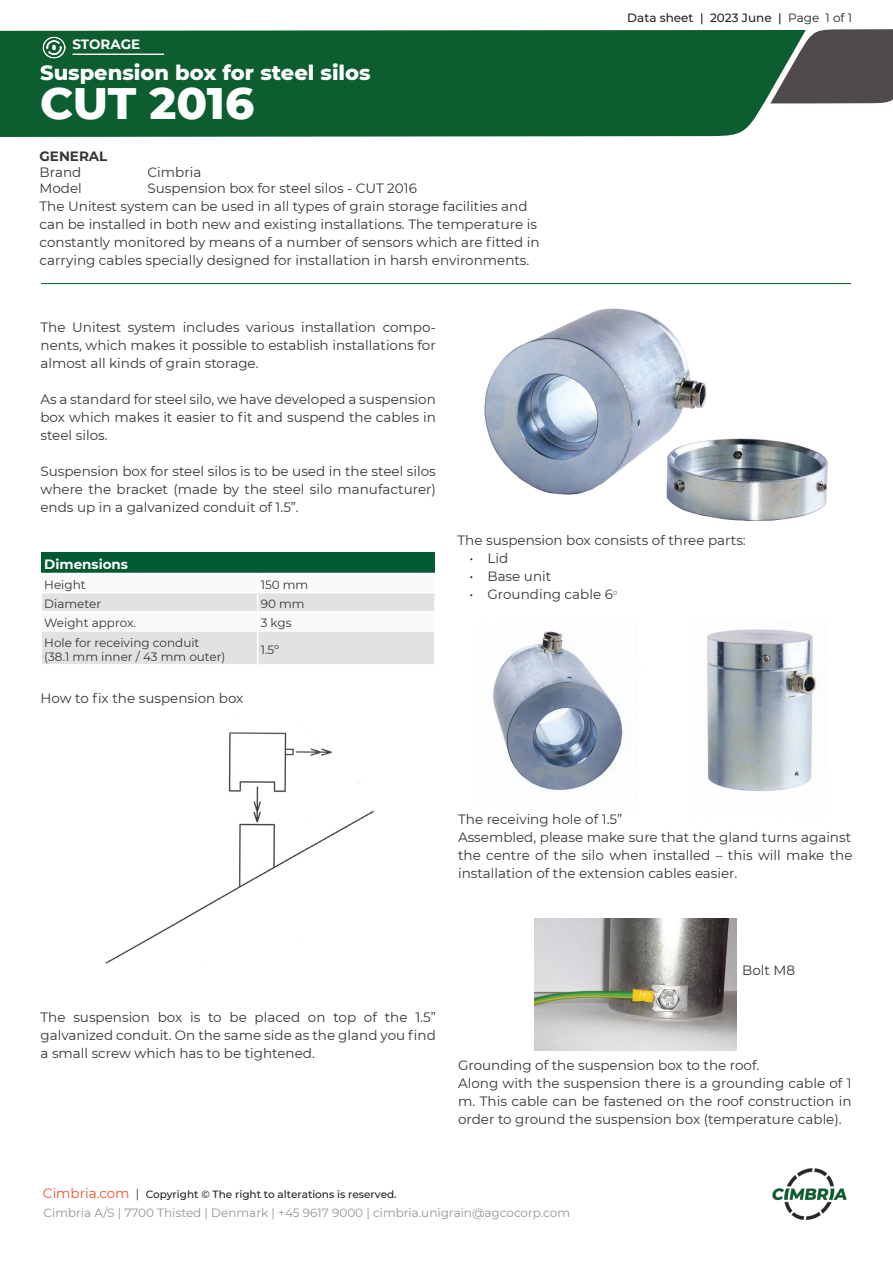
<style>
.page{position:relative;width:893px;height:1263px;background:#fff}
.page>*{position:absolute;margin:0;border:0;box-sizing:border-box;transform-origin:0 0}
.t1{font:800 45px "Montserrat";letter-spacing:-.01em;color:#fff}
.t2{font:800 21px "Montserrat";color:#fff}
.Montserrat_9_pt{font:13.5px/18px "Montserrat";color:#363536;text-align:justify}
.Spec_Table_Header{font:700 13.5px "Montserrat";color:#fff}
.t3{font:700 13.5px "Montserrat";color:#363536}
.Spec_Table_Body{font:12px "Montserrat";color:#363536}
.t4{font:12px "Montserrat";color:#939598}
.t5{font:500 12px "Montserrat";color:#231f20}
.t6{font:500 10.5px "Montserrat";color:#231f20}
.s1{font-weight:400}
.s2{font-weight:400;font-size:13.5px;color:#ef5032}
.s3{font-weight:400;font-size:12px;color:#363536}
</style>
<div class="page">
<div style="left:0;top:30px;width:806px;height:107px;background:#0c5d2f"></div>
<svg style="left:770px;top:29px;width:123px;height:74px;background:#515853"></svg>
<img style="left:772px;top:1168px;width:75px;height:53px">
<hr style="left:41px;top:283px;width:810px;height:1px;background:#0c5d2f">
<img style="left:43px;top:36px;width:22px;height:23px">
<hr style="left:73px;top:54px;width:91px;height:1px;background:#fff">
<div style="left:41px;top:552px;width:394px;height:21px;background:#005c30"></div>
<svg style="left:42px;top:573px;width:393px;height:91px"></svg>
<hr style="left:258px;top:611px;width:178px;height:1px;background:#fff">
<hr style="left:40px;top:630px;width:218px;height:2px;background:#fff">
<hr style="left:258px;top:630px;width:178px;height:2px;background:#fff">
<img style="left:484px;top:308px;width:344px;height:213px">
<img style="left:493px;top:631px;width:144px;height:160px">
<img style="left:707px;top:629px;width:110px;height:168px">
<img style="left:534px;top:918px;width:203px;height:132px">
<img style="left:105px;top:732px;width:269px;height:232px">
<p class="Spec_Table_Header" style="left:73px;top:35px;width:69px">STORAGE</p>
<p class="t2" style="left:40px;top:57px;width:332px">Suspension box for steel silos</p>
<p class="t1" style="left:40px;top:70px;width:216px">CUT 2016</p>
<p class="t3" style="left:40px;top:146px;width:69px">GENERAL</p>
<p class="Montserrat_9_pt" style="left:40px;top:163px;width:43px">Brand</p>
<p class="Montserrat_9_pt" style="left:148px;top:163px;width:55px">Cimbria</p>
<p class="Montserrat_9_pt" style="left:40px;top:179px;width:44px">Model</p>
<p class="Montserrat_9_pt" style="left:148px;top:179px;width:271px">Suspension box for steel silos - CUT 2016</p>
<p class="Montserrat_9_pt" style="left:40px;top:197px;width:501px;text-align:left">The Unitest system can be used in all types of grain storage facilities and can be installed in both new and existing installations. The temperature is constantly monitored by means of a number of sensors which are fitted in carrying cables specially designed for installation in harsh environments.</p>
<p class="Montserrat_9_pt" style="left:40px;top:318px;width:397px">The Unitest system includes various installation compo&shy;nents, which makes it possible to establish installations for almost all kinds of grain storage.</p>
<p class="Montserrat_9_pt" style="left:40px;top:390px;width:397px">As a standard for steel silo, we have developed a suspension box which makes it easier to fit and suspend the cables in steel silos.</p>
<p class="Montserrat_9_pt" style="left:40px;top:462px;width:397px">Suspension box for steel silos is to be used in the steel silos where the bracket (made by the steel silo manufacturer) ends up in a galvanized conduit of 1.5”.</p>
<p class="t5" style="left:627px;top:10px;width:226px">Data sheet | 2023 June | <span class="s1">Page 1 of 1</span></p>
<p class="Spec_Table_Header" style="left:44px;top:555px;width:85px">Dimensions</p>
<p class="Spec_Table_Body" style="left:44px;top:576px;width:43px">Height</p>
<p class="Spec_Table_Body" style="left:261px;top:576px;width:49px">150 mm</p>
<p class="Spec_Table_Body" style="left:44px;top:595px;width:58px">Diameter</p>
<p class="Spec_Table_Body" style="left:261px;top:595px;width:45px">90 mm</p>
<p class="Spec_Table_Body" style="left:44px;top:615px;width:93px">Weight approx.</p>
<p class="Spec_Table_Body" style="left:261px;top:615px;width:32px">3 kgs</p>
<p class="Spec_Table_Body" style="left:44px;top:634px;width:157px">Hole for receiving conduit</p>
<p class="Spec_Table_Body" style="left:44px;top:648px;width:183px">(38.1 mm inner / 43 mm outer)</p>
<p class="Spec_Table_Body" style="left:261px;top:641px;width:20px">1.5º</p>
<p class="Montserrat_9_pt" style="left:40px;top:689px;width:204px">How to fix the suspension box</p>
<p class="Montserrat_9_pt" style="left:457px;top:531px;width:290px">The suspension box consists of three parts:</p>
<p class="Montserrat_9_pt" style="left:469px;top:549px;width:40px">• Lid</p>
<p class="Montserrat_9_pt" style="left:469px;top:567px;width:83px">• Base unit</p>
<p class="Montserrat_9_pt" style="left:469px;top:585px;width:150px">• Grounding cable 6<sup>□</sup></p>
<p class="Montserrat_9_pt" style="left:458px;top:810px;width:166px">The receiving hole of 1.5”</p>
<p class="Montserrat_9_pt" style="left:458px;top:828px;width:395px">Assembled, please make sure that the gland turns against</p>
<p class="Montserrat_9_pt" style="left:458px;top:846px;width:396px">the centre of the silo when installed – this will make the installation of the extension cables easier.</p>
<p class="Montserrat_9_pt" style="left:40px;top:1008px;width:397px">The suspension box is to be placed on top of the 1.5” galvanized conduit. On the same side as the gland you find a small screw which has to be tightened.</p>
<p class="Montserrat_9_pt" style="left:742px;top:960px;width:54px">Bolt M8</p>
<p class="Montserrat_9_pt" style="left:458px;top:1056px;width:303px">Grounding of the suspension box to the roof.</p>
<p class="Montserrat_9_pt" style="left:458px;top:1074px;width:395px">Along with the suspension there is a grounding cable of 1 m. This cable can be fastened on the roof construction in order to ground the suspension box (temperature cable).</p>
<p class="t6" style="left:43px;top:1187px;width:355px"><span class="s2">Cimbria.com</span> <span class="s3">|</span> Copyright © The right to alterations is reserved.</p>
<p class="t4" style="left:44px;top:1205px;width:528px">Cimbria A/S | 7700 Thisted | Denmark | +45 9617 9000 | cimbria.unigrain@agcocorp.com</p>
</div>
